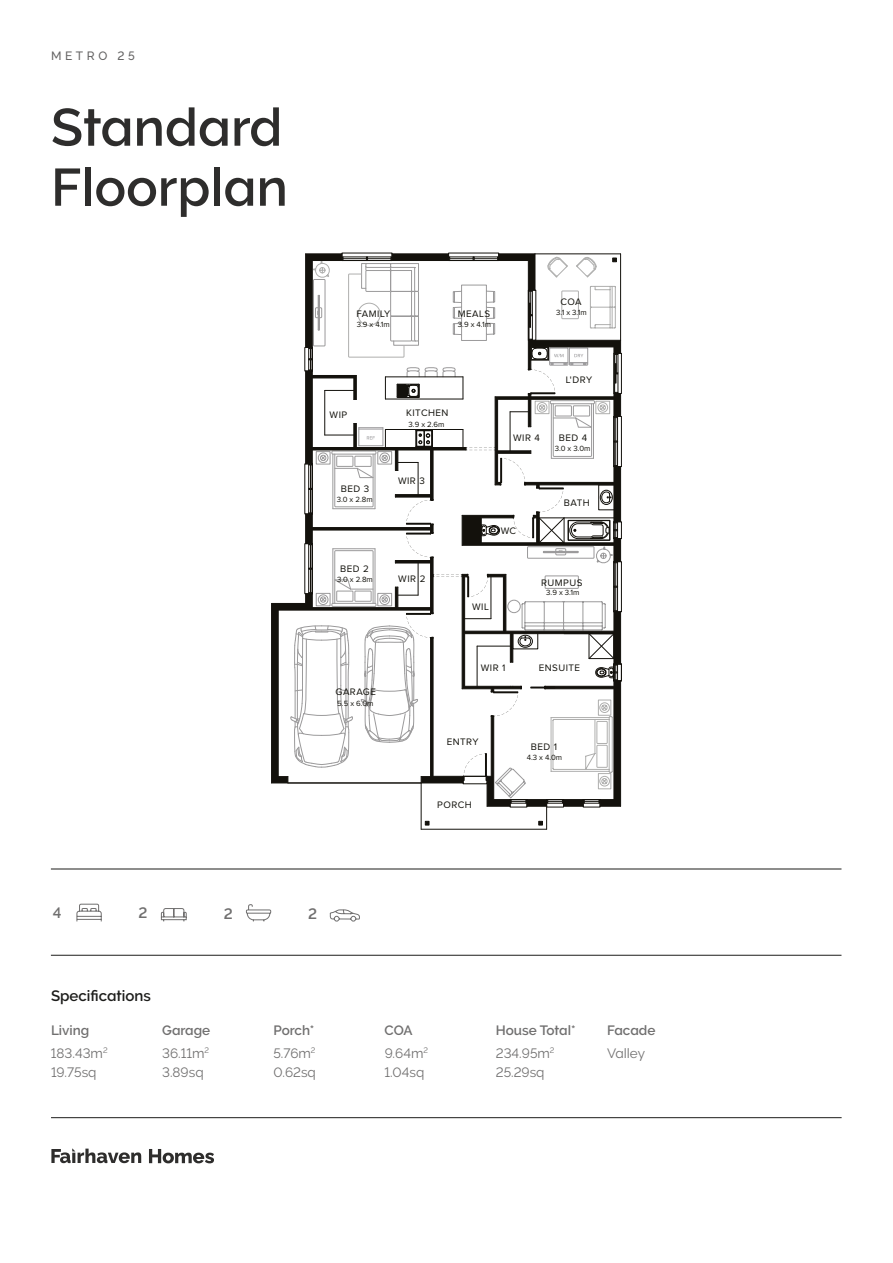
<style>
.page{position:relative;width:893px;height:1263px;background:#fff}
.page>*{position:absolute;margin:0;border:0;box-sizing:border-box;transform-origin:0 0}
.t1{font:600 52.5px/60px "Raleway";color:#2e2d2c}
.t2{font:600 15px "Raleway";color:#1d1d1b}
.t3{font:600 15px "Raleway";color:#706f6f}
.t4{font:13.5px "Raleway";color:#706f6f}
.t5{font:600 13.5px "Raleway";color:#706f6f}
.t6{font:500 12px "Raleway";letter-spacing:.3em;color:#646363}
.t7{font:9.75px "Proxima Nova";letter-spacing:.05em;color:#12110b}
.t8{font:7.8px "Proxima Nova";color:#12110b}
</style>
<div class="page">
<svg style="left:51px;top:1148px;width:163px;height:15px"></svg>
<hr style="left:51px;top:869px;width:790px;height:1px;background:#1d1d1b">
<hr style="left:51px;top:1117px;width:791px;height:1px;background:#1d1d1b">
<hr style="left:51px;top:955px;width:790px;height:1px;background:#1d1d1b">
<svg style="left:76px;top:903px;width:26px;height:19px"></svg>
<svg style="left:161px;top:908px;width:26px;height:14px"></svg>
<svg style="left:246px;top:904px;width:26px;height:18px"></svg>
<svg style="left:329px;top:909px;width:31px;height:13px"></svg>
<hr style="left:271px;top:603px;width:1px;height:180px;background:#13110c">
<hr style="left:421px;top:829px;width:126px;height:1px;background:#13110c">
<hr style="left:421px;top:783px;width:1px;height:46px;background:#13110c">
<svg style="left:486px;top:825px;width:62px;height:4px"></svg>
<svg style="left:272px;top:254px;width:349px;height:571px"></svg>
<p class="t6" style="left:51px;top:48px;width:85px">METRO 25</p>
<h1 class="t1" style="left:51px;top:97px;width:238px">Standard<br>Floorplan</h1>
<p class="t7" style="left:356px;top:309px;width:35px">FAMILY</p>
<p class="t8" style="left:357px;top:321px;width:35px">3.9 x 4.1m</p>
<p class="t7" style="left:458px;top:309px;width:34px">MEALS</p>
<p class="t8" style="left:458px;top:321px;width:35px">3.9 x 4.1m</p>
<p class="t7" style="left:560px;top:297px;width:23px">COA</p>
<p class="t8" style="left:556px;top:308px;width:32px">3.1 x 3.1m</p>
<p class="t7" style="left:330px;top:410px;width:19px">WIP</p>
<p class="t7" style="left:341px;top:484px;width:30px">BED 3</p>
<p class="t8" style="left:337px;top:496px;width:37px">3.0 x 2.8m</p>
<p class="t7" style="left:340px;top:564px;width:30px">BED 2</p>
<p class="t8" style="left:337px;top:576px;width:37px">3.0 x 2.8m</p>
<p class="t7" style="left:406px;top:409px;width:44px">KITCHEN</p>
<p class="t8" style="left:409px;top:421px;width:37px">3.9 x 2.6m</p>
<p class="t7" style="left:398px;top:476px;width:28px">WIR 3</p>
<p class="t7" style="left:398px;top:574px;width:29px">WIR 2</p>
<p class="t7" style="left:566px;top:375px;width:28px">L'DRY</p>
<p class="t7" style="left:513px;top:433px;width:28px">WIR 4</p>
<p class="t7" style="left:559px;top:433px;width:30px">BED 4</p>
<p class="t8" style="left:555px;top:445px;width:37px">3.0 x 3.0m</p>
<p class="t7" style="left:501px;top:527px;width:17px">WC</p>
<p class="t7" style="left:472px;top:602px;width:18px">WIL</p>
<p class="t7" style="left:564px;top:498px;width:27px">BATH</p>
<p class="t7" style="left:541px;top:578px;width:43px">RUMPUS</p>
<p class="t8" style="left:546px;top:589px;width:35px">3.9 x 3.1m</p>
<p class="t7" style="left:336px;top:688px;width:42px">GARAGE</p>
<p class="t8" style="left:337px;top:699px;width:38px">5.5 x 6.0m</p>
<p class="t7" style="left:481px;top:664px;width:26px">WIR 1</p>
<p class="t7" style="left:539px;top:663px;width:43px">ENSUITE</p>
<p class="t7" style="left:447px;top:737px;width:33px">ENTRY</p>
<p class="t7" style="left:437px;top:800px;width:36px">PORCH</p>
<p class="t7" style="left:531px;top:742px;width:28px">BED 1</p>
<p class="t8" style="left:527px;top:754px;width:37px">4.3 x 4.0m</p>
<h2 class="t3" style="left:53px;top:904px;width:10px">4</h2>
<h2 class="t3" style="left:138px;top:904px;width:10px">2</h2>
<h2 class="t3" style="left:224px;top:905px;width:10px">2</h2>
<h2 class="t3" style="left:308px;top:905px;width:10px">2</h2>
<h2 class="t2" style="left:51px;top:987px;width:101px">Specifications</h2>
<h3 class="t5" style="left:51px;top:1022px;width:40px">Living</h3>
<h3 class="t5" style="left:162px;top:1022px;width:50px">Garage</h3>
<h3 class="t5" style="left:273px;top:1022px;width:43px">Porch*</h3>
<h3 class="t5" style="left:385px;top:1022px;width:30px">COA</h3>
<h3 class="t5" style="left:496px;top:1022px;width:81px">House Total*</h3>
<h3 class="t5" style="left:607px;top:1022px;width:50px">Facade</h3>
<h3 class="t4" style="left:51px;top:1065px;width:47px">19.75sq</h3>
<h3 class="t4" style="left:162px;top:1065px;width:43px">3.89sq</h3>
<h3 class="t4" style="left:273px;top:1065px;width:44px">0.62sq</h3>
<h3 class="t4" style="left:385px;top:1065px;width:41px">1.04sq</h3>
<h3 class="t4" style="left:496px;top:1065px;width:50px">25.29sq</h3>
<h3 class="t4" style="left:51px;top:1045px;width:58px">183.43m<sup>2</sup></h3>
<h3 class="t4" style="left:162px;top:1045px;width:48px">36.11m<sup>2</sup></h3>
<h3 class="t4" style="left:273px;top:1045px;width:44px">5.76m<sup>2</sup></h3>
<h3 class="t4" style="left:385px;top:1045px;width:45px">9.64m<sup>2</sup></h3>
<h3 class="t4" style="left:496px;top:1045px;width:60px">234.95m<sup>2</sup></h3>
<h3 class="t4" style="left:607px;top:1045px;width:39px">Valley</h3>
</div>
